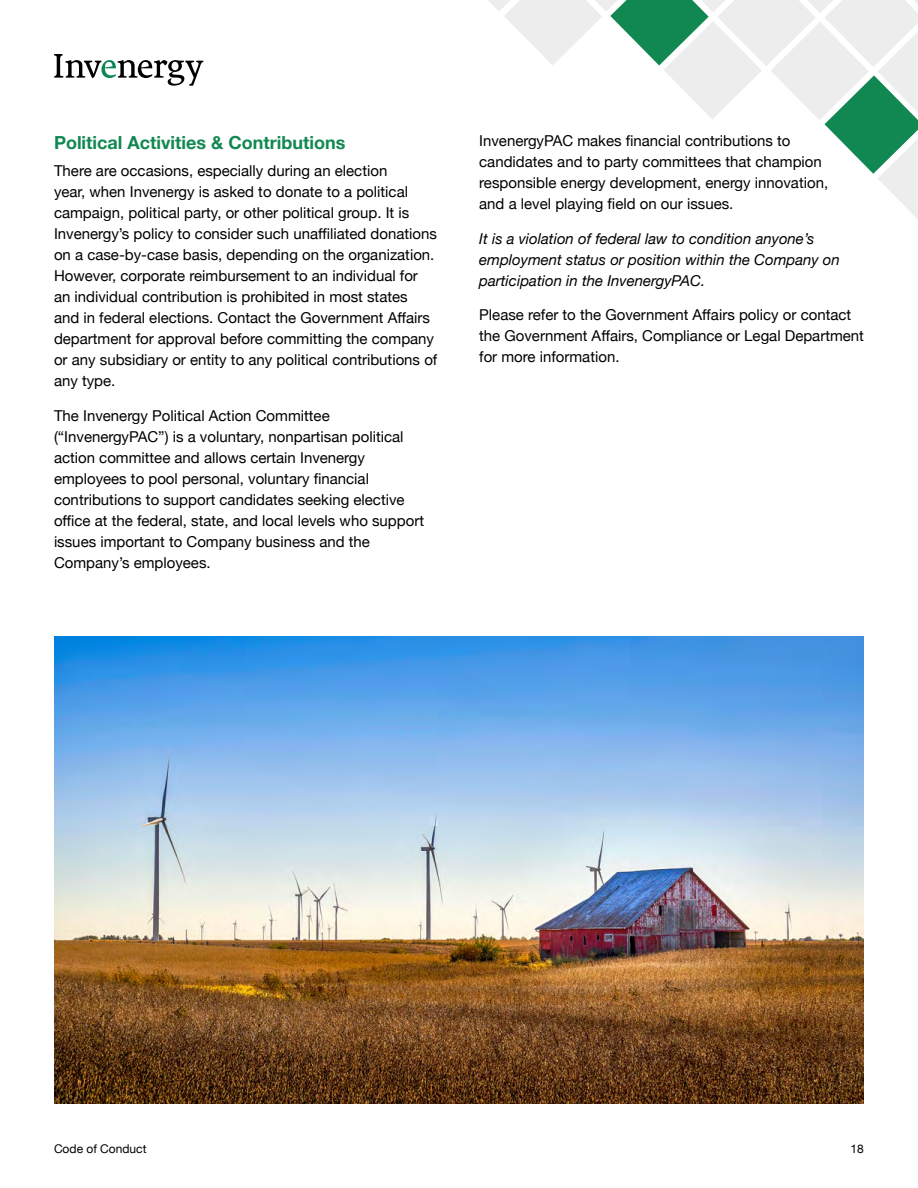
<style>
.page{position:relative;width:918px;height:1188px;background:#fff}
.page>*{position:absolute;margin:0;border:0;box-sizing:border-box;transform-origin:0 0}
.t1{font:700 18px "Helvetica Neue";color:#118851}
.t2{font:15px/21px "Helvetica Neue";color:#000}
.t3{font:italic 15px/21px "Helvetica Neue";color:#000}
.t4{font:12px "Helvetica Neue";color:#000}
</style>
<div class="page">
<svg style="left:54px;top:54px;width:149px;height:32px"></svg>
<svg style="left:488px;top:0;width:430px;height:219px"></svg>
<img style="left:54px;top:636px;width:810px;height:468px">
<p class="t1" style="left:54px;top:128px;width:293px">Political Activities &amp; Contributions</p>
<p class="t2" style="left:54px;top:161px;width:385px">There are occasions, especially during an election<br>year, when Invenergy is asked to donate to a political campaign, political party, or other political group. It is Invenergy’s policy to consider such unaffiliated donations on a case-by-case basis, depending on the organization.<br>However, corporate reimbursement to an individual for an individual contribution is prohibited in most states<br>and in federal elections. Contact the Government Affairs department for approval before committing the company or any subsidiary or entity to any political contributions of any type.</p>
<p class="t2" style="left:54px;top:406px;width:372px">The Invenergy Political Action Committee (“InvenergyPAC”) is a voluntary, nonpartisan political action committee and allows certain Invenergy employees to pool personal, voluntary financial contributions to support candidates seeking elective office at the federal, state, and local levels who support issues important to Company business and the Company’s employees.</p>
<p class="t2" style="left:479px;top:131px;width:350px">InvenergyPAC makes financial contributions to candidates and to party committees that champion responsible energy development, energy innovation, and a level playing field on our issues.</p>
<p class="t3" style="left:479px;top:229px;width:362px">It is a violation of federal law to condition anyone’s employment status or position within the Company on participation in the InvenergyPAC.</p>
<p class="t2" style="left:479px;top:305px;width:386px">Please refer to the Government Affairs policy or contact the Government Affairs, Compliance or Legal Department for more information.</p>
<p class="t4" style="left:54px;top:1140px;width:94px">Code of Conduct</p>
<p class="t4" style="left:851px;top:1140px;width:15px">18</p>
</div>
